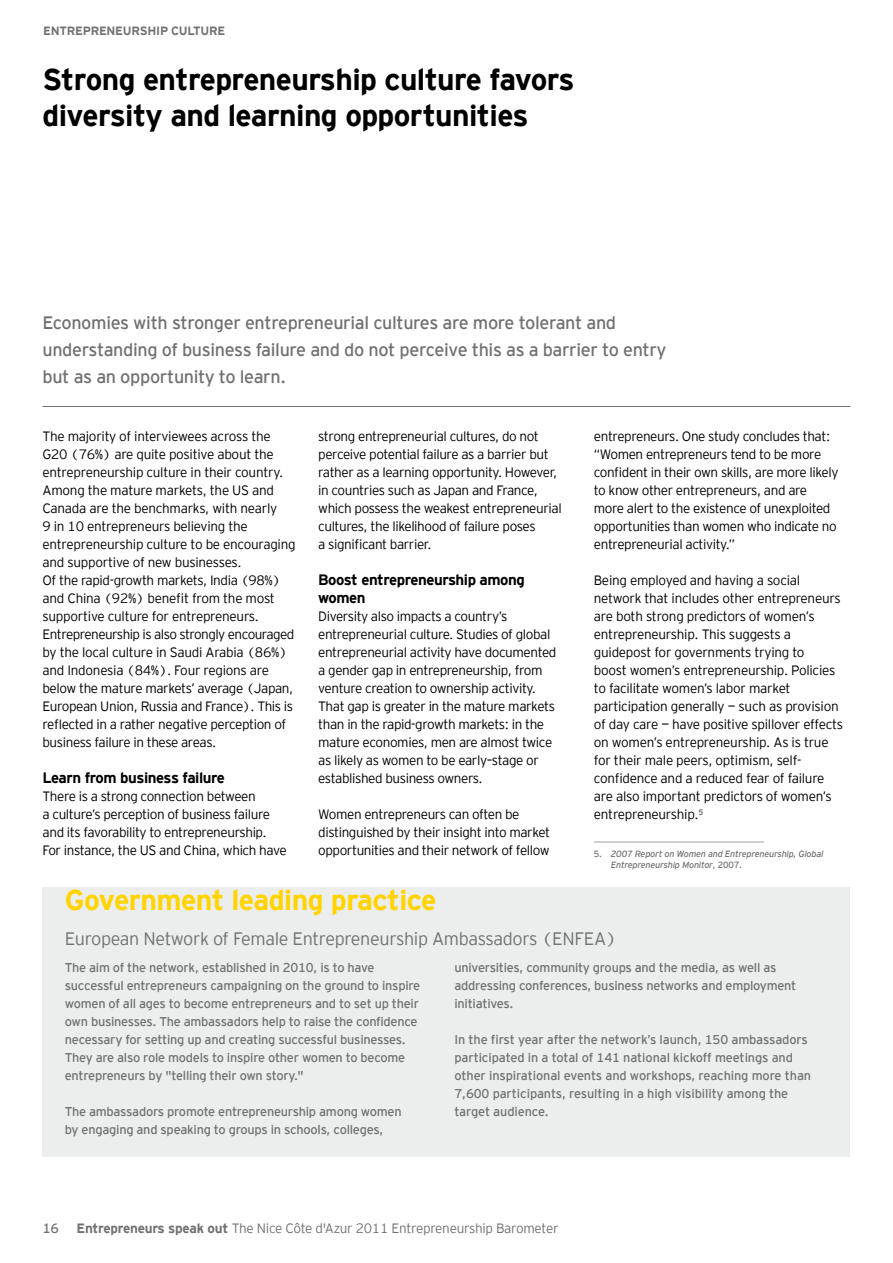
<style>
.page{position:relative;width:893px;height:1263px;background:#fff}
.page>*{position:absolute;margin:0;border:0;box-sizing:border-box;transform-origin:0 0}
.t1{font:700 30px/36px "EY Interstate";letter-spacing:-.02em;color:#000}
.t2{font:700 28.5px "EY Interstate";letter-spacing:-.02em;color:#ffd400}
.t3{font:18px/27px "EY Interstate";letter-spacing:-.02em;color:#707172}
.t4{font:300 18px "EY Interstate";letter-spacing:-.02em;color:#707172}
.t5{font:700 15px/18px "EY Interstate";letter-spacing:-.03em;color:#000}
.t6{font:300 13.5px/18px "EY Interstate";letter-spacing:-.03em;color:#000}
.t7{font:300 13.5px "EY Interstate";letter-spacing:-.02em;color:#707172}
.t8{font:13.5px "EY Interstate";color:#707172}
.t9{font:12.75px/18px "EY Interstate";letter-spacing:-.02em;color:#707172}
.t10{font:700 12px "EY Interstate";letter-spacing:-.02em;color:#707172}
.t11{font:italic 9px/10.5px "EY Interstate";letter-spacing:-.02em;color:#707172}
.s1{font-style:normal}
.s2{font-weight:700}
</style>
<div class="page">
<div style="left:43px;top:887px;width:807px;height:270px;background:#eceded"></div>
<hr style="left:43px;top:406px;width:807px;height:1px;background:#707172">
<hr style="left:594px;top:842px;width:170px;height:1px;background:#9c9e9f">
<p class="t10" style="left:43px;top:24px;width:65px">Entreprene</p>
<p class="t10" style="left:123px;top:24px;width:102px">urship culture</p>
<h1 class="t1" style="left:43px;top:61px;width:534px">Strong entrepreneurship culture favors diversity and learning opportunities</h1>
<h3 class="t3" style="left:43px;top:309px;width:626px">Economies with stronger entrepreneurial cultures are more tolerant and understanding of business failure and do not perceive this as a barrier to entry but as an opportunity to learn.</h3>
<p class="t6" style="left:43px;top:427px;width:255px">The majority of interviewees across the G20 (76%) are quite positive about the entrepreneurship culture in their country.<br>Among the mature markets, the US and Canada are the benchmarks, with nearly<br>9 in 10 entrepreneurs believing the entrepreneurship culture to be encouraging and supportive of new businesses.<br>Of the rapid-growth markets, India (98%) and China (92%) benefit from the most supportive culture for entrepreneurs.<br>Entrepreneurship is also strongly encouraged by the local culture in Saudi Arabia (86%) and Indonesia (84%). Four regions are below the mature markets’ average (Japan, European Union, Russia and France). This is reflected in a rather negative perception of business failure in these areas.</p>
<p class="t5" style="left:43px;top:769px;width:184px">Learn from business failure</p>
<p class="t6" style="left:43px;top:787px;width:246px">There is a strong connection between<br>a culture’s perception of business failure and its favorability to entrepreneurship.<br>For instance, the US and China, which have</p>
<p class="t6" style="left:318px;top:427px;width:245px">strong entrepreneurial cultures, do not perceive potential failure as a barrier but rather as a learning opportunity. However, in countries such as Japan and France, which possess the weakest entrepreneurial cultures, the likelihood of failure poses<br>a significant barrier.</p>
<p class="t5" style="left:318px;top:571px;width:208px">Boost entrepreneurship among women</p>
<p class="t6" style="left:318px;top:607px;width:240px">Diversity also impacts a country’s entrepreneurial culture. Studies of global entrepreneurial activity have documented a gender gap in entrepreneurship, from venture creation to ownership activity.<br>That gap is greater in the mature markets than in the rapid-growth markets: in the mature economies, men are almost twice as likely as women to be early–stage or established business owners.</p>
<p class="t6" style="left:318px;top:805px;width:234px">Women entrepreneurs can often be distinguished by their insight into market opportunities and their network of fellow</p>
<p class="t6" style="left:594px;top:427px;width:246px">entrepreneurs. One study concludes that: “Women entrepreneurs tend to be more confident in their own skills, are more likely to know other entrepreneurs, and are more alert to the existence of unexploited opportunities than women who indicate no entrepreneurial activity.”</p>
<p class="t6" style="left:594px;top:571px;width:251px">Being employed and having a social network that includes other entrepreneurs are both strong predictors of women’s entrepreneurship. This suggests a guidepost for governments trying to<br>boost women’s entrepreneurship. Policies to facilitate women’s labor market participation generally — such as provision of day care — have positive spillover effects on women’s entrepreneurship. As is true for their male peers, optimism, self&shy;confidence and a reduced fear of failure are also important predictors of women’s entrepreneurship.<sup>5</sup></p>
<p class="t11" style="left:611px;top:848px;width:214px;text-indent:-17px"><span class="s1">5.</span> 2007 Report on Women and Entrepreneurship, Global<br>Entrepreneurship Monitor<span class="s1">, 2007.</span></p>
<h2 class="t2" style="left:65px;top:884px;width:373px">Government leading practice</h2>
<h3 class="t4" style="left:65px;top:929px;width:553px">European Network of Female Entrepreneurship Ambassadors (ENFEA)</h3>
<p class="t9" style="left:65px;top:958px;width:357px">The aim of the network, established in 2010, is to have successful entrepreneurs campaigning on the ground to inspire women of all ages to become entrepreneurs and to set up their own businesses. The ambassadors help to raise the confidence necessary for setting up and creating successful businesses.<br>They are also role models to inspire other women to become entrepreneurs by "telling their own story."</p>
<p class="t9" style="left:65px;top:1102px;width:338px">The ambassadors promote entrepreneurship among women by engaging and speaking to groups in schools, colleges,</p>
<p class="t9" style="left:454px;top:958px;width:343px">universities, community groups and the media, as well as addressing conferences, business networks and employment initiatives.</p>
<p class="t9" style="left:454px;top:1030px;width:358px">In the first year after the network’s launch, 150 ambassadors participated in a total of 141 national kickoff meetings and other inspirational events and workshops, reaching more than 7,600 participants, resulting in a high visibility among the target audience.</p>
<p class="t8" style="left:43px;top:1221px;width:18px">16</p>
<p class="t7" style="left:77px;top:1221px;width:483px"><span class="s2">Entrepreneurs speak out</span> The Nice Côte d'Azur 2011 Entrepreneurship Barometer</p>
</div>
